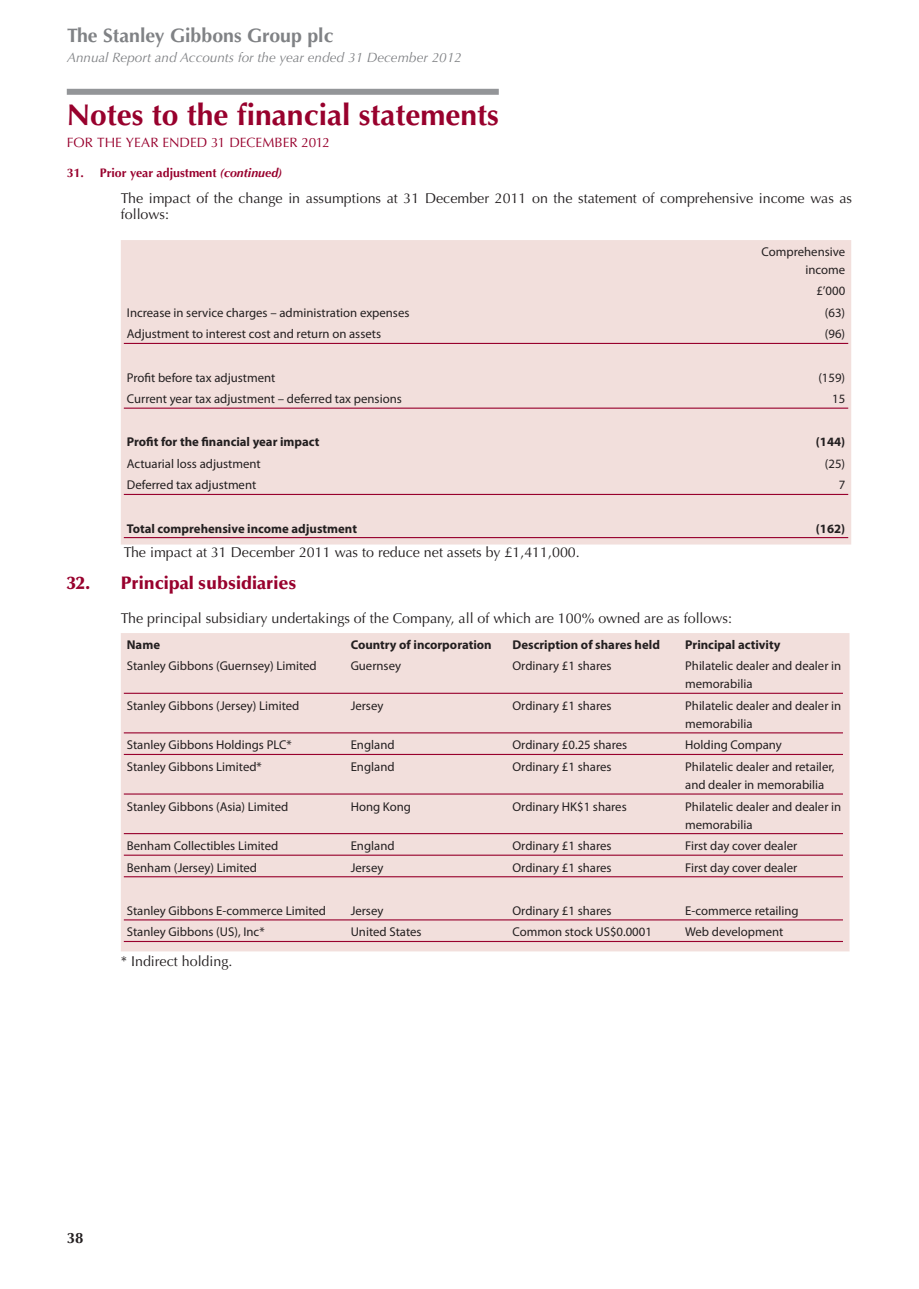
<style>
.page{position:relative;width:919px;height:1289px;background:#fff}
.page>*{position:absolute;margin:0;border:0;box-sizing:border-box;transform-origin:0 0}
.t1{font:700 30px "Optima LT Std";color:#98012d}
.t2{font:700 19.5px "Optima LT Std";color:#808285}
.t3{font:900 18px "Optima LT Std";color:#98012d}
.t4{font:700 15px "Optima LT Std";color:#231f20}
.t5{font:14.25px/15.8px "Optima LT Std";color:#231f20}
.t6{font:italic 13.5px "Optima LT Std";color:#808285}
.t7{font:13.5px "Optima LT Std";color:#98012d}
.t8{font:12.75px/18px "Myriad Pro";color:#231f20}
.t9{font:700 12.75px "Myriad Pro";color:#231f20}
.t10{font:700 12.3px "Optima LT Std";color:#98012d}
.s1{font-style:italic}
</style>
<div class="page">
<div style="left:67px;top:89px;width:431px;height:6px;background:#939598"></div>
<div style="left:121px;top:240px;width:730px;height:304px;background:#f2dfdc"></div>
<hr style="left:124px;top:343px;width:724px;height:1px;background:#98012d">
<hr style="left:124px;top:407px;width:724px;height:2px;background:#98012d">
<hr style="left:124px;top:494px;width:724px;height:1px;background:#98012d">
<hr style="left:124px;top:537px;width:724px;height:1px;background:#98012d">
<div style="left:121px;top:633px;width:728px;height:318px;background:#f2dfdc"></div>
<hr style="left:124px;top:692px;width:718px;height:2px;background:#98012d">
<hr style="left:124px;top:732px;width:718px;height:1px;background:#98012d">
<hr style="left:124px;top:754px;width:718px;height:1px;background:#98012d">
<hr style="left:124px;top:793px;width:718px;height:1px;background:#98012d">
<hr style="left:124px;top:833px;width:718px;height:1px;background:#98012d">
<hr style="left:124px;top:854px;width:718px;height:1px;background:#98012d">
<hr style="left:124px;top:876px;width:718px;height:1px;background:#98012d">
<hr style="left:124px;top:919px;width:718px;height:1px;background:#98012d">
<hr style="left:124px;top:940px;width:718px;height:2px;background:#98012d">
<h2 class="t2" style="left:67px;top:24px;width:268px">The Stanley Gibbons Group plc</h2>
<p class="t6" style="left:67px;top:49px;width:396px">Annual Report and Accounts for the year ended 31 December 2012</p>
<h1 class="t1" style="left:67px;top:97px;width:433px">Notes to the financial statements</h1>
<p class="t7" style="left:67px;top:135px;width:265px">FOR THE YEAR ENDED 31 DECEMBER 2012</p>
<p class="t10" style="left:67px;top:166px;width:217px">31. Prior year adjustment <span class="s1">(continued)</span></p>
<p class="t5" style="left:121px;top:191px;width:732px">The impact of the change in assumptions at 31 December 2011 on the statement of comprehensive income was as follows:</p>
<p class="t8" style="left:761px;top:242px;width:85px;text-align:right">Comprehensive income</p>
<p class="t8" style="left:816px;top:282px;width:30px">£’000</p>
<p class="t8" style="left:127px;top:303px;width:284px">Increase in service charges – administration expenses</p>
<p class="t8" style="left:824px;top:303px;width:22px">(63)</p>
<p class="t8" style="left:127px;top:325px;width:256px">Adjustment to interest cost and return on assets</p>
<p class="t8" style="left:824px;top:325px;width:22px">(96)</p>
<p class="t8" style="left:127px;top:368px;width:150px">Profit before tax adjustment</p>
<p class="t8" style="left:818px;top:368px;width:28px">(159)</p>
<p class="t8" style="left:127px;top:389px;width:276px">Current year tax adjustment – deferred tax pensions</p>
<p class="t8" style="left:832px;top:389px;width:15px">15</p>
<p class="t9" style="left:127px;top:433px;width:194px">Profit for the financial year impact</p>
<p class="t9" style="left:815px;top:433px;width:31px">(144)</p>
<p class="t8" style="left:127px;top:454px;width:135px">Actuarial loss adjustment</p>
<p class="t8" style="left:824px;top:454px;width:22px">(25)</p>
<p class="t8" style="left:127px;top:476px;width:131px">Deferred tax adjustment</p>
<p class="t8" style="left:838px;top:476px;width:8px">7</p>
<p class="t9" style="left:127px;top:520px;width:232px">Total comprehensive income adjustment</p>
<p class="t9" style="left:815px;top:520px;width:31px">(162)</p>
<p class="t5" style="left:124px;top:545px;width:457px">The impact at 31 December 2011 was to reduce net assets by £1,411,000.</p>
<h3 class="t3" style="left:67px;top:572px;width:231px">32. Principal subsidiaries</h3>
<p class="t5" style="left:121px;top:610px;width:612px">The principal subsidiary undertakings of the Company, all of which are 100% owned are as follows:</p>
<p class="t9" style="left:127px;top:636px;width:35px">Name</p>
<p class="t9" style="left:350px;top:636px;width:142px">Country of incorporation</p>
<p class="t9" style="left:512px;top:636px;width:149px">Description of shares held</p>
<p class="t9" style="left:685px;top:636px;width:97px">Principal activity</p>
<p class="t8" style="left:127px;top:656px;width:191px">Stanley Gibbons (Guernsey) Limited</p>
<p class="t8" style="left:350px;top:656px;width:52px">Guernsey</p>
<p class="t8" style="left:512px;top:656px;width:100px">Ordinary £1 shares</p>
<p class="t8" style="left:685px;top:656px;width:157px">Philatelic dealer and dealer in memorabilia</p>
<p class="t8" style="left:127px;top:696px;width:174px">Stanley Gibbons (Jersey) Limited</p>
<p class="t8" style="left:350px;top:696px;width:34px">Jersey</p>
<p class="t8" style="left:512px;top:696px;width:100px">Ordinary £1 shares</p>
<p class="t8" style="left:685px;top:696px;width:157px">Philatelic dealer and dealer in memorabilia</p>
<p class="t8" style="left:127px;top:736px;width:166px">Stanley Gibbons Holdings PLC*</p>
<p class="t8" style="left:350px;top:736px;width:45px">England</p>
<p class="t8" style="left:512px;top:736px;width:116px">Ordinary £0.25 shares</p>
<p class="t8" style="left:685px;top:736px;width:98px">Holding Company</p>
<p class="t8" style="left:127px;top:757px;width:136px">Stanley Gibbons Limited*</p>
<p class="t8" style="left:350px;top:757px;width:45px">England</p>
<p class="t8" style="left:512px;top:757px;width:100px">Ordinary £1 shares</p>
<p class="t8" style="left:685px;top:757px;width:151px">Philatelic dealer and retailer, and dealer in memorabilia</p>
<p class="t8" style="left:127px;top:797px;width:163px">Stanley Gibbons (Asia) Limited</p>
<p class="t8" style="left:350px;top:797px;width:62px">Hong Kong</p>
<p class="t8" style="left:512px;top:797px;width:116px">Ordinary HK$1 shares</p>
<p class="t8" style="left:685px;top:797px;width:157px">Philatelic dealer and dealer in memorabilia</p>
<p class="t8" style="left:127px;top:836px;width:153px">Benham Collectibles Limited</p>
<p class="t8" style="left:350px;top:836px;width:45px">England</p>
<p class="t8" style="left:512px;top:836px;width:100px">Ordinary £1 shares</p>
<p class="t8" style="left:685px;top:836px;width:114px">First day cover dealer</p>
<p class="t8" style="left:127px;top:858px;width:132px">Benham (Jersey) Limited</p>
<p class="t8" style="left:350px;top:858px;width:34px">Jersey</p>
<p class="t8" style="left:512px;top:858px;width:100px">Ordinary £1 shares</p>
<p class="t8" style="left:685px;top:858px;width:114px">First day cover dealer</p>
<p class="t8" style="left:127px;top:901px;width:201px">Stanley Gibbons E-commerce Limited</p>
<p class="t8" style="left:350px;top:901px;width:34px">Jersey</p>
<p class="t8" style="left:512px;top:901px;width:100px">Ordinary £1 shares</p>
<p class="t8" style="left:685px;top:901px;width:115px">E-commerce retailing</p>
<p class="t8" style="left:127px;top:922px;width:139px">Stanley Gibbons (US), Inc*</p>
<p class="t8" style="left:350px;top:922px;width:72px">United States</p>
<p class="t8" style="left:512px;top:922px;width:141px">Common stock US$0.0001</p>
<p class="t8" style="left:685px;top:922px;width:100px">Web development</p>
<p class="t5" style="left:121px;top:953px;width:113px">* Indirect holding.</p>
<p class="t4" style="left:67px;top:1229px;width:18px">38</p>
</div>
